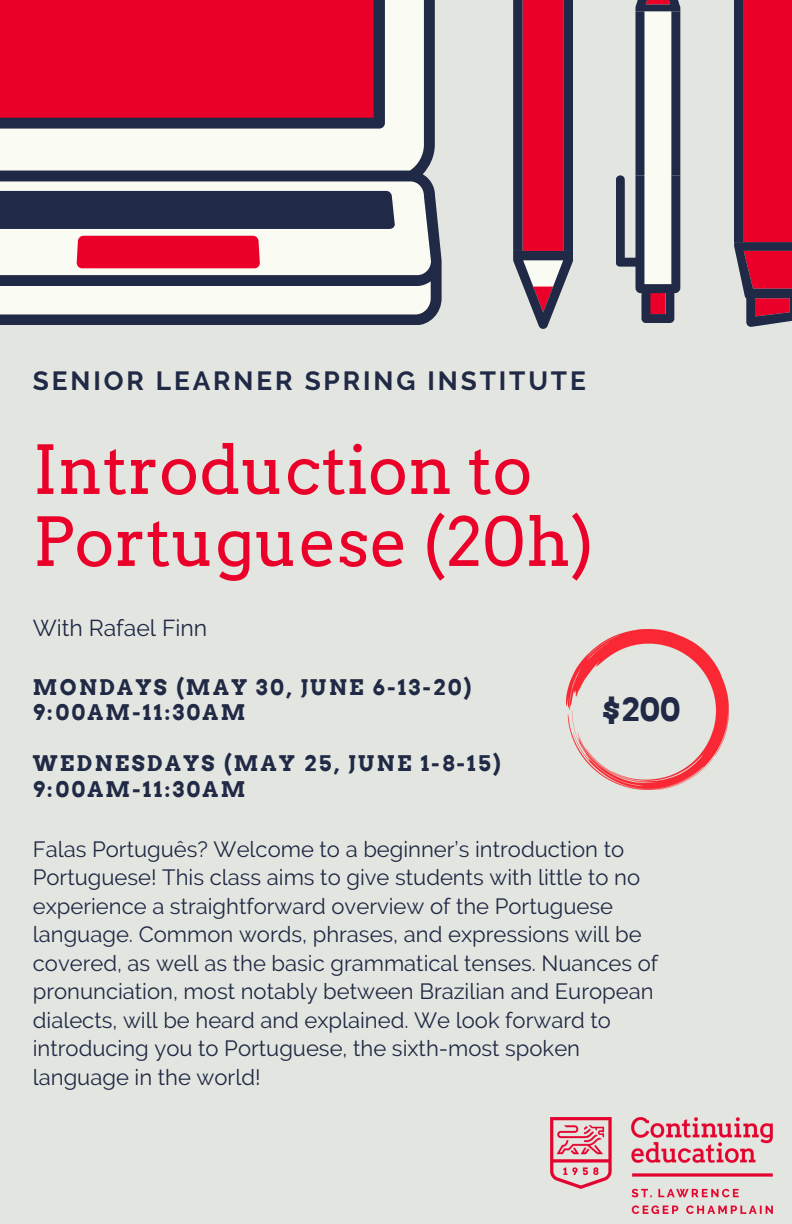
<style>
.page{position:relative;width:792px;height:1224px;background:#e3e6e0}
.page>*{position:absolute;margin:0;border:0;box-sizing:border-box;transform-origin:0 0}
.t1{font:67px/72px "Arvo";color:#ea0029}
.t2{font:700 32px "Arvo";color:#202945}
.t3{font:700 26.2px "Raleway";letter-spacing:.11em;color:#202945}
.t4{font:23px "Raleway";color:#202945}
.t5{font:22px/28.4px "Raleway";color:#202945}
.t6{font:700 21.6px "Arvo";letter-spacing:.11em;color:#202945}
</style>
<div class="page">
<svg style="left:513px;top:0;width:60px;height:329px;background:#a52f4d"></svg>
<svg style="left:0;top:0;width:442px;height:325px;background:#ccbec0"></svg>
<div style="left:0;top:191px;width:395px;height:38px;background:#202945"></div>
<svg style="left:0;top:0;width:385px;height:129px;background:#d3052c"></svg>
<svg style="left:616px;top:0;width:64px;height:323px"></svg>
<div style="left:734px;top:0;width:9px;height:242px;background:#202945"></div>
<div style="left:743px;top:0;width:49px;height:242px;background:#ea0029"></div>
<svg style="left:734px;top:242px;width:58px;height:85px;background:#993652"></svg>
<img style="left:550px;top:1118px;width:222px;height:96px">
<img style="left:567px;top:629px;width:162px;height:161px">
<p class="t3" style="left:33px;top:365px;width:555px">SENIOR LEARNER SPRING INSTITUTE</p>
<p class="t1" style="left:33px;top:434px;width:563px">Introduction to<br>Portuguese (20h)</p>
<p class="t4" style="left:33px;top:615px;width:176px">With Rafael Finn</p>
<p class="t6" style="left:33px;top:674px;width:440px">MONDAYS (MAY 30, JUNE 6-13-20)</p>
<p class="t6" style="left:33px;top:699px;width:214px">9:00AM-11:30AM</p>
<p class="t6" style="left:33px;top:750px;width:470px">WEDNESDAYS (MAY 25, JUNE 1-8-15)</p>
<p class="t6" style="left:33px;top:776px;width:214px">9:00AM-11:30AM</p>
<p class="t2" style="left:602px;top:690px;width:80px">$200</p>
<p class="t5" style="left:33px;top:835px;width:627px">Falas Português? Welcome to a beginner’s introduction to Portuguese! This class aims to give students with little to no experience a straightforward overview of the Portuguese language. Common words, phrases, and expressions will be covered, as well as the basic grammatical tenses. Nuances of pronunciation, most notably between Brazilian and European dialects, will be heard and explained. We look forward to introducing you to Portuguese, the sixth-most spoken language in the world!</p>
</div>
